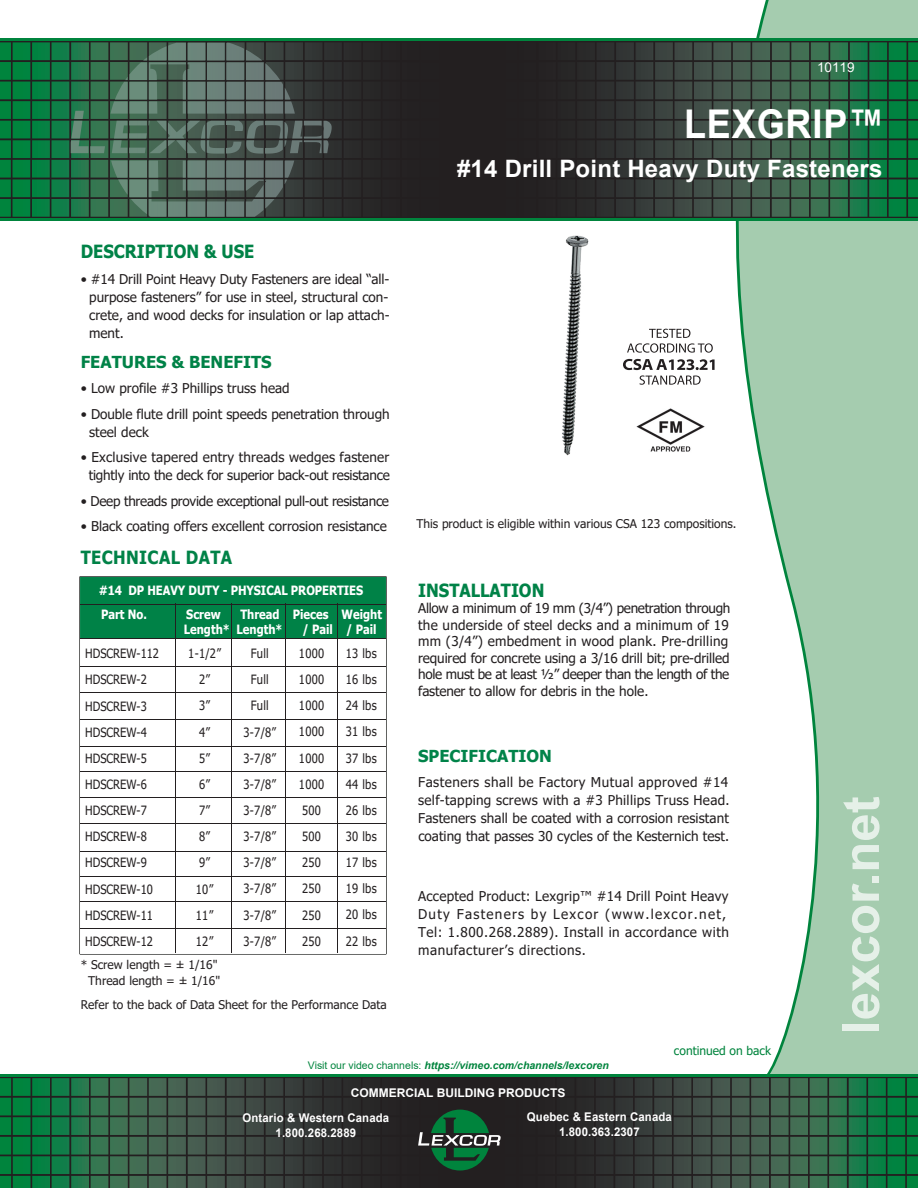
<style>
.page{position:relative;width:918px;height:1188px;background:#fff}
.page>*{position:absolute;margin:0;border:0;box-sizing:border-box;transform-origin:0 0}
.t1{font:700 51px "Arial";color:#e5f0e8}
.t2{font:700 39.6px "Arial";letter-spacing:.025em;color:#fff;scale:.91 1}
.t3{font:700 24px "Arial";letter-spacing:.01em;color:#fff}
.t4{font:700 18.15px "Tahoma";color:#008247;scale:.91 1}
.t5{font:700 18.15px "Tahoma";letter-spacing:.025em;color:#008247;scale:.91 1}
.t6{font:700 16.5px "Tahoma";color:#008247}
.t7{font:700 16.5px "Tahoma";color:#008349}
.t8{font:13.5px/18px "Tahoma";color:#231f20;text-align:justify}
.t9{font:13.5px/18px "Tahoma";letter-spacing:.04em;color:#231f20}
.t10{font:13.5px "Tahoma";letter-spacing:-.02em;color:#231f20}
.t11{font:13.5px "Arial";color:#fff}
.t12{font:12.75px/26.1px "Tahoma";letter-spacing:.025em;color:#231f20;text-align:center;scale:.88 1}
.t13{font:12.75px/26.1px "Tahoma";color:#231f20;scale:.88 1}
.t14{font:700 12.75px/23.7px "Tahoma";color:#fff;scale:.88 1}
.t15{font:12px/16.5px "Tahoma";color:#231f20;text-align:right}
.t16{font:700 12px/15px "Arial";letter-spacing:.01em;color:#fff;text-align:center;scale:.95 1}
.t17{font:700 12px/24.9px "Arial";letter-spacing:.01em;color:#fff}
.t18{font:12px "Tahoma";color:#00843d}
.t19{font:italic 700 10.5px "Arial";color:#00843d}
.s1{font-weight:400;font-style:normal}
</style>
<div class="page">
<svg style="left:735px;top:0;width:183px;height:1074px;fill:#a5ccaf"></svg>
<hr style="left:0;top:38px;width:918px;height:3px;background:#00843d">
<hr style="left:0;top:218px;width:918px;height:3px;background:#00843d">
<svg style="left:0;top:42px;width:918px;height:175px;background:#304b3d"></svg>
<svg style="left:0;top:1077px;width:918px;height:111px;background:#2b4336"></svg>
<hr style="left:0;top:1074px;width:918px;height:3px;background:#00843d">
<svg style="left:0;top:1078px;width:918px;height:93px;background:#2c4a3a"></svg>
<img style="left:562px;top:235px;width:26px;height:220px">
<img style="left:636px;top:408px;width:69px;height:44px">
<img style="left:79px;top:576px;width:308px;height:379px">
<hr style="left:81px;top:604px;width:305px;height:1px;background:#231f20">
<hr style="left:81px;top:824px;width:305px;height:1px;background:#231f20">
<hr style="left:81px;top:797px;width:305px;height:1px;background:#231f20">
<hr style="left:81px;top:771px;width:305px;height:1px;background:#231f20">
<hr style="left:81px;top:746px;width:305px;height:1px;background:#231f20">
<hr style="left:81px;top:876px;width:305px;height:1px;background:#231f20">
<hr style="left:81px;top:901px;width:305px;height:1px;background:#231f20">
<hr style="left:81px;top:928px;width:305px;height:1px;background:#231f20">
<hr style="left:81px;top:851px;width:305px;height:1px;background:#231f20">
<hr style="left:81px;top:719px;width:305px;height:1px;background:#231f20">
<hr style="left:81px;top:693px;width:305px;height:1px;background:#231f20">
<hr style="left:81px;top:666px;width:305px;height:1px;background:#231f20">
<hr style="left:81px;top:638px;width:305px;height:1px;background:#231f20">
<hr style="left:176px;top:604px;width:1px;height:349px;background:#231f20">
<hr style="left:337px;top:604px;width:1px;height:349px;background:#231f20">
<hr style="left:286px;top:604px;width:1px;height:349px;background:#231f20">
<hr style="left:231px;top:604px;width:1px;height:349px;background:#231f20">
<svg style="left:627px;top:329px;width:86px;height:24px"></svg>
<svg style="left:623px;top:359px;width:92px;height:26px"></svg>
<p class="t11" style="left:817px;top:58px;width:39px">10119</p>
<h3 class="t4" style="left:81px;top:239px;width:192px">DESCRIPTION &amp; USE</h3>
<p class="t8" style="left:89px;top:271px;width:302px;text-indent:-8px">• #14 Drill Point Heavy Duty Fasteners are ideal “all&shy;purpose fasteners” for use in steel, structural con&shy;crete, and wood decks for insulation or lap attach&shy;ment.</p>
<p class="t6" style="left:81px;top:350px;width:192px">FEATURES &amp; BENEFITS</p>
<p class="t8" style="left:81px;top:380px;width:210px">• Low profile #3 Phillips truss head</p>
<p class="t8" style="left:89px;top:406px;width:302px;text-indent:-8px">• Double flute drill point speeds penetration through steel deck</p>
<p class="t8" style="left:81px;top:449px;width:311px;text-align:center">• Exclusive tapered entry threads wedges fastener tightly into the deck for superior back-out resistance</p>
<p class="t10" style="left:81px;top:492px;width:310px">• Deep threads provide exceptional pull-out resistance</p>
<p class="t8" style="left:81px;top:518px;width:308px">• Black coating offers excellent corrosion resistance</p>
<h3 class="t5" style="left:81px;top:545px;width:168px">TECHNICAL DATA</h3>
<p class="t14" style="left:99px;top:579px;width:302px">#14 DP HEAVY DUTY - PHYSICAL PROPERTIES<br>Part No.</p>
<p class="t14" style="left:184px;top:607px;width:227px;line-height:15.3px;text-indent:57px">Thread Pieces Weight<br>Length* Length*</p>
<p class="t14" style="left:186px;top:603px;width:41px">Screw</p>
<p class="t14" style="left:302px;top:618px;width:86px">/ Pail / Pail</p>
<p class="t13" style="left:85px;top:641px;width:85px">HDSCREW-112<br>HDSCREW-2<br>HDSCREW-3<br>HDSCREW-4<br>HDSCREW-5<br>HDSCREW-6<br>HDSCREW-7<br>HDSCREW-8<br>HDSCREW-9<br>HDSCREW-10<br>HDSCREW-11<br>HDSCREW-12</p>
<p class="t12" style="left:188px;top:641px;width:38px">1-1/2”<br>2”<br>3”<br>4”<br>5”<br>6”<br>7”<br>8”<br>9”<br>10”<br>11”<br>12”</p>
<p class="t12" style="left:244px;top:641px;width:38px">Full<br>Full<br>Full<br>3-7/8”<br>3-7/8”<br>3-7/8”<br>3-7/8”<br>3-7/8”<br>3-7/8”<br>3-7/8”<br>3-7/8”<br>3-7/8”</p>
<p class="t12" style="left:299px;top:641px;width:30px;text-align:left">1000<br>1000<br>1000<br>1000<br>1000<br>1000<br>500<br>500<br>250<br>250<br>250<br>250</p>
<p class="t12" style="left:346px;top:641px;width:37px;text-align:justify">13 lbs 16 lbs 24 lbs 31 lbs 37 lbs 44 lbs 26 lbs 30 lbs 17 lbs 19 lbs 20 lbs 22 lbs</p>
<p class="t15" style="left:81px;top:957px;width:141px">* Screw length = ± 1/16"<br>Thread length = ± 1/16"</p>
<p class="t15" style="left:81px;top:998px;width:308px">Refer to the back of Data Sheet for the Performance Data</p>
<h2 class="t2" style="left:684px;top:96px;width:222px">LEXGRIP™</h2>
<h3 class="t3" style="left:457px;top:152px;width:427px">#14 Drill Point Heavy Duty Fasteners</h3>
<p class="t15" style="left:416px;top:516px;width:321px">This product is eligible within various CSA 123 compositions.</p>
<h3 class="t4" style="left:418px;top:577px;width:140px">INSTALLATION</h3>
<p class="t8" style="left:418px;top:601px;width:314px;line-height:16.5px;text-align:left">Allow a minimum of 19 mm (3/4”) penetration through the underside of steel decks and a minimum of 19 mm (3/4”) embedment in wood plank. Pre-drilling required for concrete using a 3/16 drill bit; pre-drilled hole must be at least ½” deeper than the length of the fastener to allow for debris in the hole.</p>
<p class="t7" style="left:418px;top:744px;width:135px">SPECIFICATION</p>
<p class="t8" style="left:418px;top:774px;width:313px">Fasteners shall be Factory Mutual approved #14 self-tapping screws with a #3 Phillips Truss Head.<br>Fasteners shall be coated with a corrosion resistant coating that passes 30 cycles of the Kesternich test.</p>
<p class="t9" style="left:418px;top:888px;width:312px">Accepted Product: Lexgrip™ #14 Drill Point Heavy Duty Fasteners by Lexcor (www.lexcor.net, Tel: 1.800.268.2889). Install in accordance with manufacturer’s directions.</p>
<p class="t18" style="left:674px;top:1042px;width:99px">continued on back</p>
<h1 class="t1" style="left:825px;top:1034px;width:240px;rotate:-90deg">lexcor.net</h1>
<p class="t19" style="left:308px;top:1059px;width:302px"><span class="s1">Visit our video channels:</span> https://vimeo.com/channels/lexcoren</p>
<p class="t17" style="left:527px;top:1080px;width:146px;text-indent:-176px">COMMERCIAL BUILDING PRODUCTS<br>Quebec &amp; Eastern Canada</p>
<p class="t16" style="left:559px;top:1125px;width:86px">1.800.363.2307</p>
<p class="t16" style="left:243px;top:1110px;width:156px">Ontario &amp; Western Canada<br>1.800.268.2889</p>
</div>
